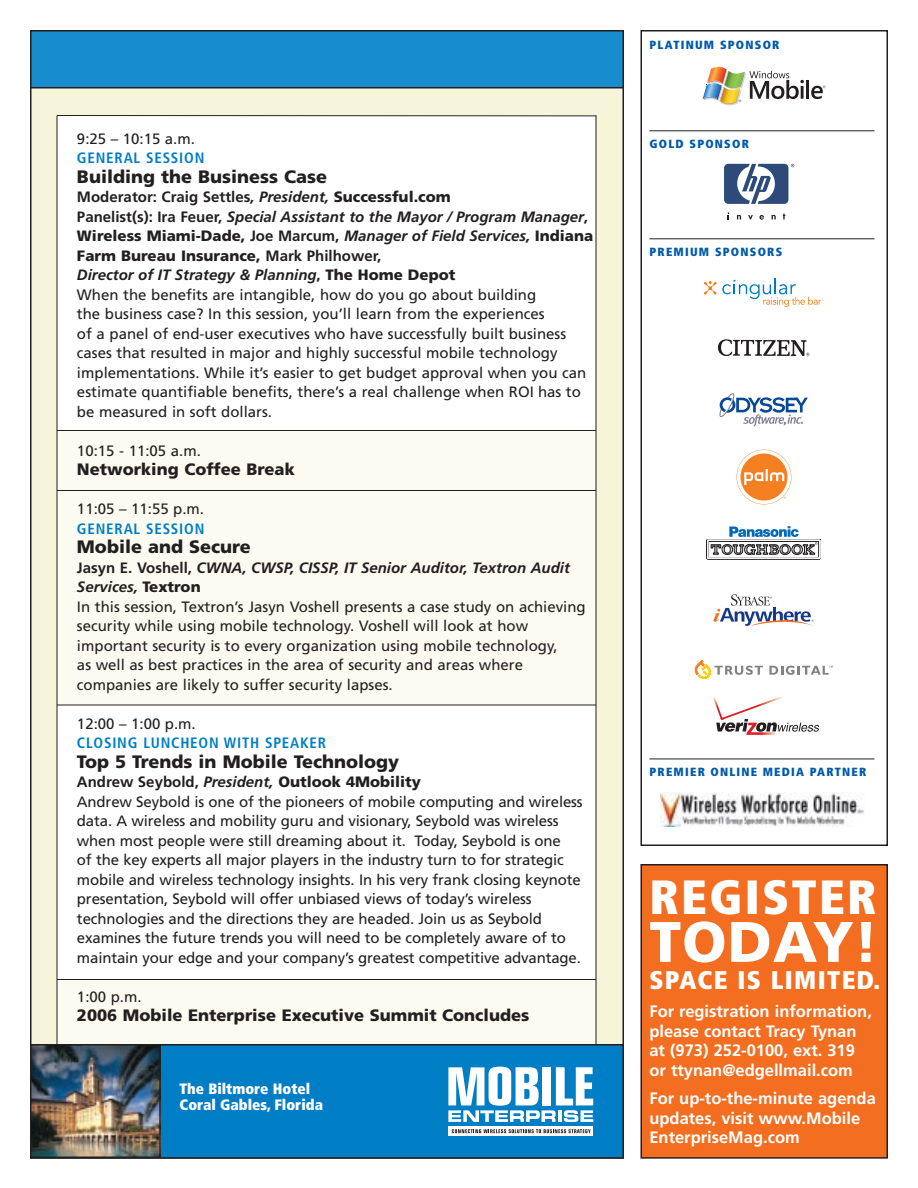
<style>
.page{position:relative;width:918px;height:1188px;background:#fff}
.page>*{position:absolute;margin:0;border:0;box-sizing:border-box;transform-origin:0 0}
.t1{font:900 57px "Frutiger";letter-spacing:.02em;color:#fff}
.t2{font:900 condensed 48px "Frutiger";letter-spacing:.05em;color:#fff}
.t3{font:900 condensed 25.5px "Frutiger";letter-spacing:.05em;color:#fff}
.t4{font:900 18px "Frutiger";color:#231f20}
.t5{font:700 16.5px/19.5px "Frutiger";color:#fff}
.t6{font:900 16.5px "Frutiger";color:#231f20}
.t7{font:15px/19.5px "Frutiger";color:#231f20}
.t8{font:700 condensed 15px "Frutiger";letter-spacing:.05em;color:#007ec5}
.t9{font:900 condensed 15px/16.5px "Frutiger";color:#fff}
.t10{font:900 condensed 11.85px "Frutiger";letter-spacing:.105em;color:#015aaa}
.s1{font-weight:700}
.s2{font-weight:700;font-style:italic}
.s3{font-weight:900}
.s4{font-stretch:condensed}
</style>
<div class="page">
<div style="left:641px;top:865px;width:246px;height:293px;background:#f36e21"></div>
<div style="left:640px;top:864px;width:248px;height:295px;border:2px solid #231f20"></div>
<div style="left:640px;top:30px;width:248px;height:816px;border:2px solid #231f20"></div>
<div style="left:31px;top:31px;width:592px;height:1127px;background:#f6f4d9"></div>
<div style="left:57px;top:116px;width:539px;height:314px;background:#fff"></div>
<div style="left:57px;top:430px;width:539px;height:275px;background:#fcfbf1"></div>
<div style="left:57px;top:705px;width:539px;height:275px;background:#fff"></div>
<div style="left:57px;top:980px;width:539px;height:64px;background:#fcfbf1"></div>
<div style="left:31px;top:31px;width:592px;height:57px;background:#178dce"></div>
<div style="left:30px;top:30px;width:594px;height:58px;border:2px solid #231f20"></div>
<hr style="left:57px;top:115px;width:539px;height:1px;background:#231f20">
<hr style="left:596px;top:116px;width:1px;height:928px;background:#231f20">
<hr style="left:57px;top:116px;width:1px;height:928px;background:#231f20">
<hr style="left:57px;top:430px;width:539px;height:1px;background:#231f20">
<hr style="left:57px;top:490px;width:539px;height:1px;background:#231f20">
<hr style="left:57px;top:705px;width:539px;height:1px;background:#231f20">
<hr style="left:57px;top:979px;width:539px;height:1px;background:#231f20">
<svg style="left:713px;top:696px;width:106px;height:39px"></svg>
<svg style="left:713px;top:594px;width:101px;height:32px"></svg>
<svg style="left:704px;top:279px;width:120px;height:28px"></svg>
<svg style="left:748px;top:215px;width:5px;height:4px"></svg>
<svg style="left:737px;top:215px;width:4px;height:4px"></svg>
<svg style="left:772px;top:215px;width:4px;height:4px"></svg>
<svg style="left:759px;top:215px;width:5px;height:5px"></svg>
<svg style="left:724px;top:164px;width:70px;height:40px"></svg>
<div style="left:708px;top:540px;width:112px;height:18px;border:1px solid #fff"></div>
<svg style="left:711px;top:526px;width:107px;height:29px"></svg>
<hr style="left:806px;top:80px;width:3px;height:19px;background:#231f20">
<svg style="left:811px;top:86px;width:14px;height:13px"></svg>
<svg style="left:703px;top:67px;width:101px;height:38px"></svg>
<hr style="left:650px;top:130px;width:224px;height:1px;background:#231f20">
<svg style="left:695px;top:660px;width:68px;height:19px"></svg>
<svg style="left:769px;top:666px;width:64px;height:9px"></svg>
<svg style="left:720px;top:393px;width:88px;height:33px"></svg>
<svg style="left:737px;top:450px;width:54px;height:54px"></svg>
<hr style="left:650px;top:238px;width:224px;height:1px;background:#231f20">
<svg style="left:718px;top:339px;width:92px;height:17px"></svg>
<img style="left:660px;top:792px;width:204px;height:35px">
<hr style="left:650px;top:759px;width:224px;height:1px;background:#231f20">
<div style="left:31px;top:1045px;width:592px;height:113px;background:#007ec5"></div>
<svg style="left:448px;top:1067px;width:145px;height:55px"></svg>
<svg style="left:448px;top:1126px;width:145px;height:10px"></svg>
<svg style="left:452px;top:1129px;width:139px;height:4px"></svg>
<div style="left:30px;top:1044px;width:594px;height:115px;border:2px solid #231f20"></div>
<img style="left:33px;top:1047px;width:125px;height:108px">
<div style="left:30px;top:1044px;width:131px;height:114px;border:2px solid #231f20"></div>
<p class="t7" style="left:77px;top:130px;width:120px">9:25 – 10:15 a.m.</p>
<p class="t8" style="left:77px;top:152px;width:129px">GENERAL SESSION</p>
<p class="t4" style="left:77px;top:169px;width:252px">Building the Business Case</p>
<p class="t7" style="left:77px;top:189px;width:518px"><span class="s1">Moderator: Craig Settles</span><span class="s2">, President,</span> <span class="s3">Successful.com<br></span><span class="s1">Panelist(s): Ira Feuer,</span> <span class="s2">Special Assistant to the Mayor / Program Manager</span><span class="s1">, </span><span class="s3">Wireless Miami-Dade,</span> <span class="s1">Joe Marcum,</span> <span class="s2">Manager of Field Services,</span> <span class="s3">Indiana Farm Bureau Insurance,</span> <span class="s1">Mark Philhower,<br></span><span class="s2">Director of IT Strategy &amp; Planning</span><span class="s1">,</span> <span class="s3">The Home Depot<br></span>When the benefits are intangible, how do you go about building<br>the business case? In this session, you’ll learn from the experiences<br>of a panel of end-user executives who have successfully built business cases that resulted in major and highly successful mobile technology implementations. While it’s easier to get budget approval when you can estimate quantifiable benefits, there’s a real challenge when ROI has to be measured in soft dollars.</p>
<p class="t7" style="left:77px;top:442px;width:125px">10:15 - 11:05 a.m.</p>
<p class="t6" style="left:77px;top:463px;width:219px">Networking Coffee Break</p>
<p class="t7" style="left:77px;top:501px;width:129px">11:05 – 11:55 p.m.</p>
<p class="t8" style="left:77px;top:523px;width:129px">GENERAL SESSION</p>
<p class="t4" style="left:77px;top:540px;width:175px">Mobile and Secure</p>
<p class="t7" style="left:77px;top:559px;width:510px"><span class="s1">Jasyn E. Voshell,</span> <span class="s2">CWNA, CWSP, CISSP, IT Senior Auditor, Textron Audit Services,</span> <span class="s3">Textron<br></span>In this session, Textron’s Jasyn Voshell presents a case study on achieving security while using mobile technology. Voshell will look at how important security is to every organization using mobile technology,<br>as well as best practices in the area of security and areas where companies are likely to suffer security lapses.</p>
<p class="t7" style="left:77px;top:715px;width:120px">12:00 – 1:00 p.m.</p>
<p class="t8" style="left:77px;top:737px;width:251px">CLOSING LUNCHEON WITH SPEAKER</p>
<p class="t4" style="left:77px;top:754px;width:324px">Top 5 Trends in Mobile Technology</p>
<p class="t7" style="left:77px;top:774px;width:507px"><span class="s1">Andrew Seybold,</span> <span class="s2">President,</span> <span class="s3">Outlook 4Mobility<br></span>Andrew Seybold is one of the pioneers of mobile computing and wireless data. A wireless and mobility guru and visionary, Seybold was wireless when most people were still dreaming about it. Today, Seybold is one<br>of the key experts all major players in the industry turn to for strategic mobile and wireless technology insights. In his very frank closing keynote presentation, Seybold will offer unbiased views of today’s wireless technologies and the directions they are headed. Join us as Seybold examines the future trends you will need to be completely aware of to maintain your edge and your company’s greatest competitive advantage.</p>
<p class="t7" style="left:77px;top:988px;width:66px">1:00 p.m.</p>
<p class="t6" style="left:77px;top:1009px;width:454px">2006 Mobile Enterprise Executive Summit Concludes</p>
<p class="t9" style="left:180px;top:1081px;width:145px">The Biltmore Hotel<br>Coral Gables, Florida</p>
<p class="t10" style="left:650px;top:40px;width:131px">PLATINUM SPONSOR</p>
<p class="t10" style="left:650px;top:139px;width:101px">GOLD SPONSOR</p>
<p class="t10" style="left:650px;top:247px;width:134px">PREMIUM SPONSORS</p>
<p class="t10" style="left:650px;top:768px;width:218px">PREMIER ONLINE MEDIA PARTNER</p>
<h2 class="t2" style="left:649px;top:878px;width:229px">REGISTER</h2>
<h1 class="t1" style="left:649px;top:919px;width:229px">TODAY<span class="s4">!</span></h1>
<h3 class="t3" style="left:649px;top:970px;width:232px">SPACE IS LIMITED.</h3>
<p class="t5" style="left:649px;top:1003px;width:224px">For registration information, please contact Tracy Tynan at (973) 252-0100, ext. 319 or ttynan@edgellmail.com</p>
<p class="t5" style="left:649px;top:1090px;width:228px">For up-to-the-minute agenda updates, visit www.Mobile<br>EnterpriseMag.com</p>
</div>
